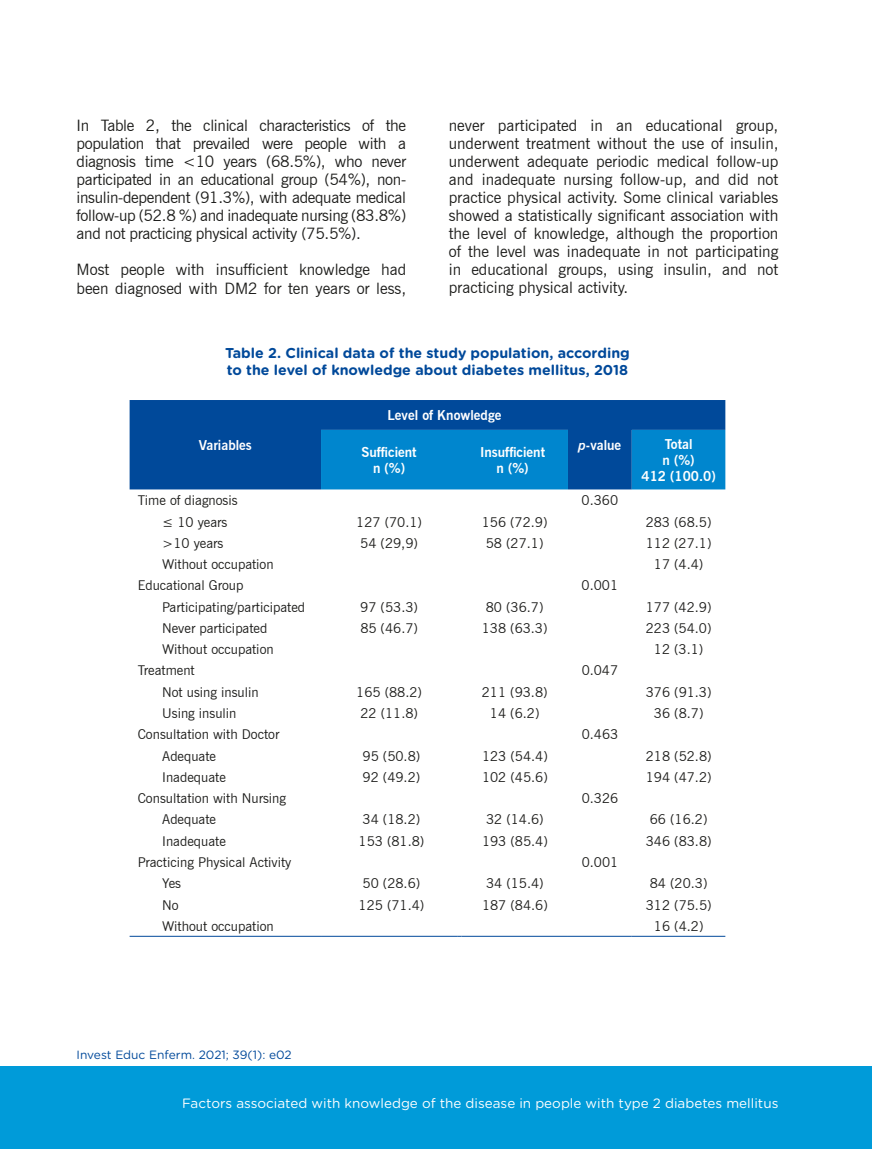
<style>
.page{position:relative;width:872px;height:1149px;background:#fff}
.page>*{position:absolute;margin:0;border:0;box-sizing:border-box;transform-origin:0 0}
.t1{font:15.75px/18px "News Gothic BT";color:#1d1d1b;text-align:justify}
.t2{font:700 14.25px/17.1px "Gotham Rounded";color:#00499a}
.t3{font:13.5px "News Gothic BT";color:#1d1d1b}
.t4{font:700 13.5px/16.2px "News Gothic BT";color:#fff;text-align:center}
.t5{font:13.5px "Gotham Rounded";color:#fff}
.t6{font:12px "Gotham Rounded";color:#00499a}
.s1{font-style:italic}
</style>
<div class="page">
<div style="left:0;top:1065px;width:871px;height:83px;background:#009bd9"></div>
<div style="left:130px;top:400px;width:595px;height:89px;background:#00499a"></div>
<svg style="left:321px;top:430px;width:404px;height:59px;background:#007cc5"></svg>
<hr style="left:130px;top:935px;width:191px;height:1px;background:#00499a">
<hr style="left:321px;top:935px;width:136px;height:1px;background:#00499a">
<hr style="left:461px;top:935px;width:107px;height:1px;background:#00499a">
<hr style="left:568px;top:935px;width:64px;height:1px;background:#00499a">
<hr style="left:632px;top:935px;width:93px;height:1px;background:#00499a">
<p class="t1" style="left:77px;top:116px;width:331px">In Table 2, the clinical characteristics of the population that prevailed were people with a diagnosis time &lt;10 years (68.5%), who never participated in an educational group (54%), non&shy;insulin-dependent (91.3%), with adequate medical follow-up (52.8 %) and inadequate nursing (83.8%) and not practicing physical activity (75.5%).</p>
<p class="t1" style="left:77px;top:260px;width:331px;line-height:19px">Most people with insufficient knowledge had been diagnosed with DM2 for ten years or less,</p>
<p class="t1" style="left:449px;top:116px;width:331px">never participated in an educational group, underwent treatment without the use of insulin, underwent adequate periodic medical follow-up and inadequate nursing follow-up, and did not practice physical activity. Some clinical variables showed a statistically significant association with the level of knowledge, although the proportion of the level was inadequate in not participating in educational groups, using insulin, and not practicing physical activity.</p>
<p class="t2" style="left:225px;top:343px;width:406px">Table 2. Clinical data of the study population, according to the level of knowledge about diabetes mellitus, 2018</p>
<p class="t4" style="left:199px;top:436px;width:54px">Variables</p>
<p class="t4" style="left:387px;top:407px;width:115px">Level of Knowledge</p>
<p class="t4" style="left:361px;top:443px;width:57px">Sufficient n (%)</p>
<p class="t4" style="left:480px;top:443px;width:67px">Insufficient n (%)</p>
<p class="t4" style="left:641px;top:435px;width:76px">Total<br>n (%)<br>412 (100.0)</p>
<p class="t4" style="left:578px;top:436px;width:44px"><span class="s1">p</span>-value</p>
<p class="t3" style="left:138px;top:492px;width:101px">Time of diagnosis</p>
<p class="t3" style="left:581px;top:492px;width:38px">0.360</p>
<p class="t3" style="left:162px;top:513px;width:67px">≤ 10 years</p>
<p class="t3" style="left:356px;top:513px;width:67px">127 (70.1)</p>
<p class="t3" style="left:482px;top:513px;width:67px">156 (72.9)</p>
<p class="t3" style="left:645px;top:513px;width:67px">283 (68.5)</p>
<p class="t3" style="left:162px;top:534px;width:63px">&gt;10 years</p>
<p class="t3" style="left:360px;top:534px;width:59px">54 (29,9)</p>
<p class="t3" style="left:486px;top:534px;width:59px">58 (27.1)</p>
<p class="t3" style="left:645px;top:534px;width:67px">112 (27.1)</p>
<p class="t3" style="left:162px;top:556px;width:113px">Without occupation</p>
<p class="t3" style="left:654px;top:556px;width:51px">17 (4.4)</p>
<p class="t3" style="left:138px;top:577px;width:107px">Educational Group</p>
<p class="t3" style="left:581px;top:577px;width:38px">0.001</p>
<p class="t3" style="left:162px;top:598px;width:144px">Participating/participated</p>
<p class="t3" style="left:360px;top:598px;width:59px">97 (53.3)</p>
<p class="t3" style="left:486px;top:598px;width:59px">80 (36.7)</p>
<p class="t3" style="left:645px;top:598px;width:67px">177 (42.9)</p>
<p class="t3" style="left:162px;top:619px;width:107px">Never participated</p>
<p class="t3" style="left:360px;top:619px;width:59px">85 (46.7)</p>
<p class="t3" style="left:482px;top:619px;width:67px">138 (63.3)</p>
<p class="t3" style="left:646px;top:619px;width:67px">223 (54.0)</p>
<p class="t3" style="left:162px;top:641px;width:113px">Without occupation</p>
<p class="t3" style="left:654px;top:641px;width:51px">12 (3.1)</p>
<p class="t3" style="left:138px;top:662px;width:58px">Treatment</p>
<p class="t3" style="left:581px;top:662px;width:38px">0.047</p>
<p class="t3" style="left:162px;top:683px;width:98px">Not using insulin</p>
<p class="t3" style="left:356px;top:683px;width:67px">165 (88.2)</p>
<p class="t3" style="left:482px;top:683px;width:67px">211 (93.8)</p>
<p class="t3" style="left:646px;top:683px;width:67px">376 (91.3)</p>
<p class="t3" style="left:162px;top:704px;width:76px">Using insulin</p>
<p class="t3" style="left:360px;top:704px;width:59px">22 (11.8)</p>
<p class="t3" style="left:490px;top:704px;width:51px">14 (6.2)</p>
<p class="t3" style="left:654px;top:704px;width:51px">36 (8.7)</p>
<p class="t3" style="left:138px;top:726px;width:143px">Consultation with Doctor</p>
<p class="t3" style="left:581px;top:726px;width:38px">0.463</p>
<p class="t3" style="left:162px;top:747px;width:55px">Adequate</p>
<p class="t3" style="left:362px;top:747px;width:59px">95 (50.8)</p>
<p class="t3" style="left:482px;top:747px;width:67px">123 (54.4)</p>
<p class="t3" style="left:646px;top:747px;width:67px">218 (52.8)</p>
<p class="t3" style="left:162px;top:768px;width:65px">Inadequate</p>
<p class="t3" style="left:362px;top:768px;width:59px">92 (49.2)</p>
<p class="t3" style="left:482px;top:768px;width:67px">102 (45.6)</p>
<p class="t3" style="left:646px;top:768px;width:67px">194 (47.2)</p>
<p class="t3" style="left:138px;top:790px;width:150px">Consultation with Nursing</p>
<p class="t3" style="left:581px;top:790px;width:38px">0.326</p>
<p class="t3" style="left:162px;top:811px;width:55px">Adequate</p>
<p class="t3" style="left:362px;top:811px;width:59px">34 (18.2)</p>
<p class="t3" style="left:486px;top:811px;width:59px">32 (14.6)</p>
<p class="t3" style="left:650px;top:811px;width:59px">66 (16.2)</p>
<p class="t3" style="left:162px;top:832px;width:65px">Inadequate</p>
<p class="t3" style="left:358px;top:832px;width:67px">153 (81.8)</p>
<p class="t3" style="left:482px;top:832px;width:67px">193 (85.4)</p>
<p class="t3" style="left:646px;top:832px;width:67px">346 (83.8)</p>
<p class="t3" style="left:138px;top:853px;width:155px">Practicing Physical Activity</p>
<p class="t3" style="left:581px;top:853px;width:38px">0.001</p>
<p class="t3" style="left:162px;top:875px;width:20px">Yes</p>
<p class="t3" style="left:362px;top:875px;width:59px">50 (28.6)</p>
<p class="t3" style="left:486px;top:875px;width:59px">34 (15.4)</p>
<p class="t3" style="left:650px;top:875px;width:59px">84 (20.3)</p>
<p class="t3" style="left:162px;top:896px;width:18px">No</p>
<p class="t3" style="left:358px;top:896px;width:67px">125 (71.4)</p>
<p class="t3" style="left:482px;top:896px;width:67px">187 (84.6)</p>
<p class="t3" style="left:646px;top:896px;width:67px">312 (75.5)</p>
<p class="t3" style="left:162px;top:917px;width:113px">Without occupation</p>
<p class="t3" style="left:654px;top:917px;width:51px">16 (4.2)</p>
<p class="t6" style="left:77px;top:1046px;width:217px">Invest Educ Enferm. 2021; 39(1): e02</p>
<p class="t5" style="left:182px;top:1093px;width:598px">Factors associated with knowledge of the disease in people with type 2 diabetes mellitus</p>
</div>
